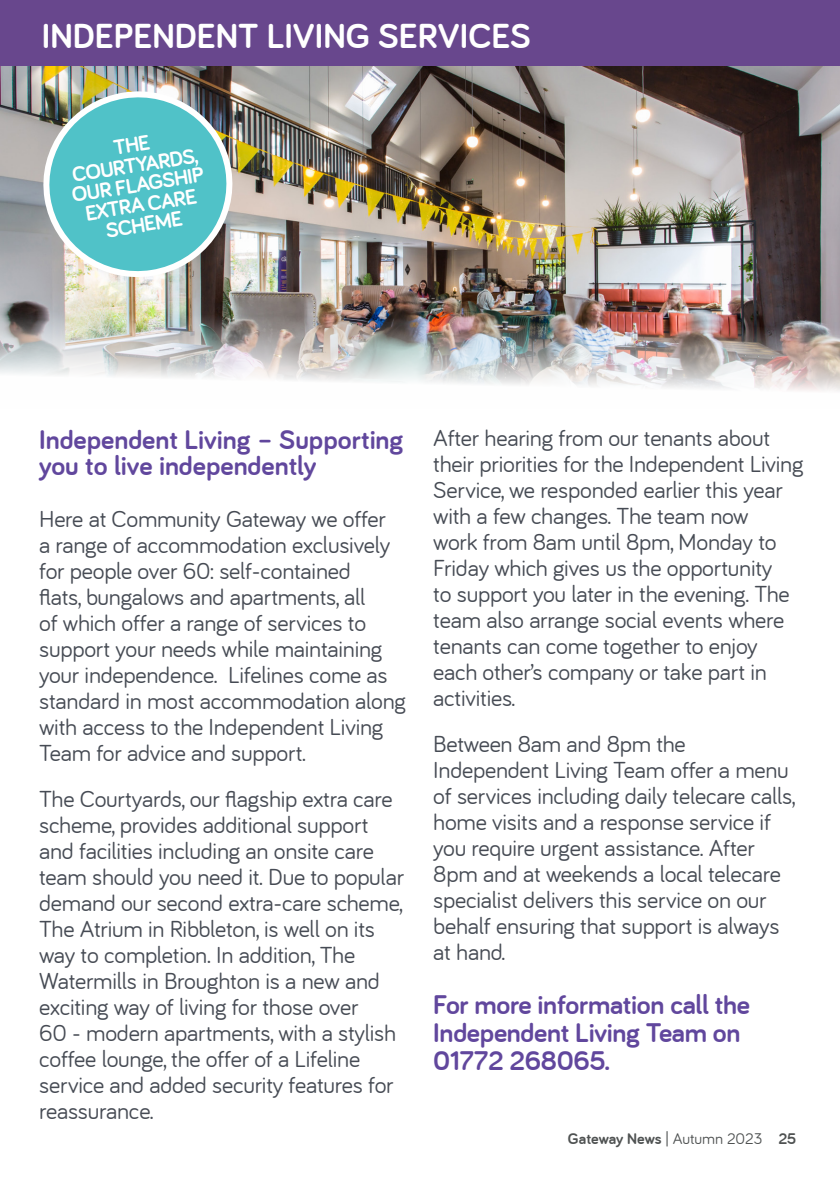
<style>
.page{position:relative;width:840px;height:1191px;background:#fff}
.page>*{position:absolute;margin:0;border:0;box-sizing:border-box;transform-origin:0 0}
.t1{font:700 36px "Bariol";color:#fff}
.t2{font:700 28px/28px "Bariol";letter-spacing:-.01em;color:#61479d}
.t3{font:24px/26px "Bariol";letter-spacing:-.01em;color:#464b54}
.t4{font:700 22px/20px "Bariol";color:#fff;text-align:center}
.t5{font:700 16px "Bariol";color:#4f5252}
.s1{font-weight:400}
</style>
<div class="page">
<div style="left:0;top:0;width:839px;height:68px;background:#68478d"></div>
<img style="left:0;top:67px;width:839px;height:324px">
<img style="left:40px;top:88px;width:196px;height:193px">
<p class="t1" style="left:42px;top:15px;width:490px">INDEPENDENT LIVING SERVICES</p>
<p class="t4" style="left:67px;top:165px;width:135px;rotate:-9deg">COURTYARDS,<br>OUR FLAGSHIP<br>EXTRA CARE<br>SCHEME</p>
<p class="t2" style="left:39px;top:426px;width:366px;line-height:26px">Independent Living – Supporting you to live independently</p>
<p class="t3" style="left:39px;top:506px;width:368px">Here at Community Gateway we offer<br>a range of accommodation exclusively for people over 60: self-contained<br>flats, bungalows and apartments, all<br>of which offer a range of services to support your needs while maintaining your independence. Lifelines come as standard in most accommodation along with access to the Independent Living Team for advice and support.</p>
<p class="t3" style="left:39px;top:786px;width:366px">The Courtyards, our flagship extra care scheme, provides additional support and facilities including an onsite care team should you need it. Due to popular demand our second extra-care scheme, The Atrium in Ribbleton, is well on its way to completion. In addition, The Watermills in Broughton is a new and exciting way of living for those over<br>60 - modern apartments, with a stylish coffee lounge, the offer of a Lifeline service and added security features for reassurance.</p>
<p class="t3" style="left:433px;top:424px;width:371px">After hearing from our tenants about their priorities for the Independent Living Service, we responded earlier this year with a few changes. The team now<br>work from 8am until 8pm, Monday to Friday which gives us the opportunity<br>to support you later in the evening. The team also arrange social events where tenants can come together to enjoy each other’s company or take part in activities.</p>
<p class="t3" style="left:433px;top:730px;width:363px">Between 8am and 8pm the Independent Living Team offer a menu of services including daily telecare calls, home visits and a response service if you require urgent assistance. After 8pm and at weekends a local telecare specialist delivers this service on our behalf ensuring that support is always at hand.</p>
<p class="t2" style="left:433px;top:990px;width:318px">For more information call the<br>Independent Living Team on<br>01772 268065.</p>
<p class="t5" style="left:567px;top:1129px;width:230px">Gateway News <span class="s1">| Autumn 2023</span> 25</p>
</div>
